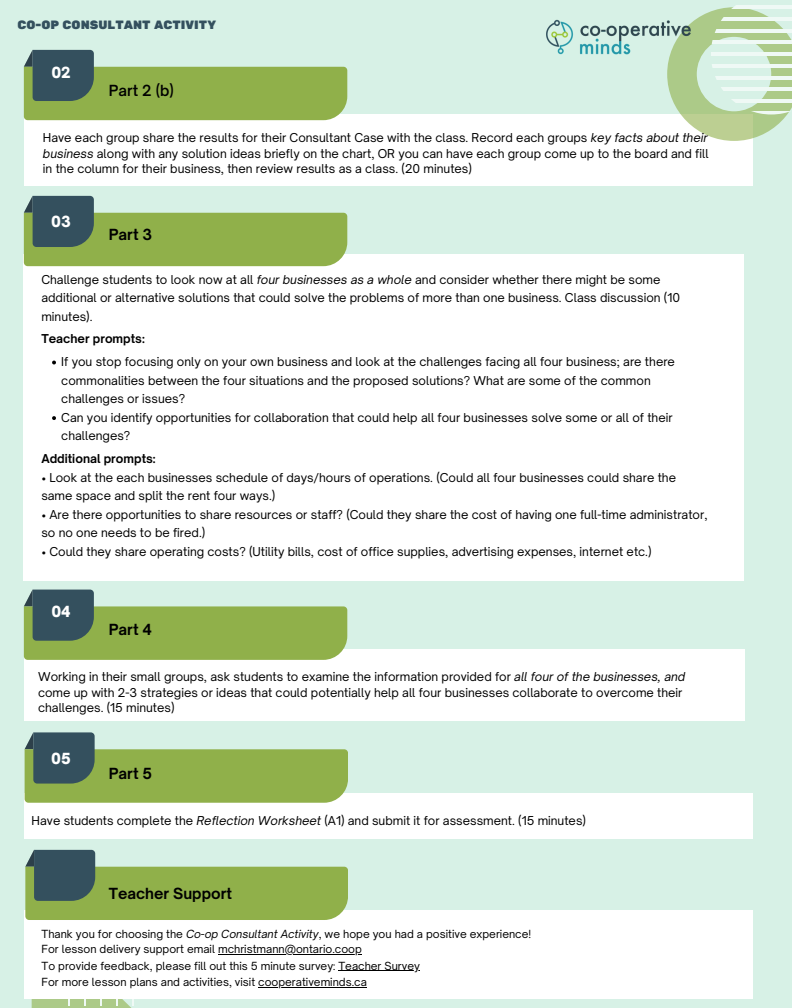
<style>
.page{position:relative;width:792px;height:1008px;background:#d7f1e6}
.page>*{position:absolute;margin:0;border:0;box-sizing:border-box;transform-origin:0 0}
.t1{font:700 14.7px "Open Sauce One";color:#000}
.t2{font:600 14.7px "Open Sauce One";color:#000}
.t3{font:900 14.7px "Open Sauce One";color:#fff}
.t4{font:12px "Rubik One";color:#34505e}
.t5{font:11.7px/18.5px "Open Sauce One";color:#000}
.t6{font:700 11.7px "Open Sauce One";color:#000}
.t7{font:10.7px "Open Sauce One";color:#000}
.s1{font-style:italic}
</style>
<div class="page">
<div style="left:24px;top:114px;width:728px;height:72px;background:#fff"></div>
<div style="left:24px;top:254px;width:720px;height:327px;background:#fff"></div>
<svg style="left:24px;top:50px;width:323px;height:70px"></svg>
<svg style="left:24px;top:196px;width:323px;height:70px"></svg>
<svg style="left:667px;top:9px;width:125px;height:132px"></svg>
<svg style="left:720px;top:5px;width:72px;height:4px"></svg>
<svg style="left:711px;top:17px;width:81px;height:4px"></svg>
<hr style="left:711px;top:29px;width:81px;height:3px;background:#fff">
<hr style="left:711px;top:41px;width:81px;height:3px;background:#fff">
<hr style="left:711px;top:52px;width:81px;height:4px;background:#eff9f5">
<hr style="left:711px;top:64px;width:81px;height:4px;background:#eff9f5">
<hr style="left:711px;top:76px;width:81px;height:3px;background:#fff">
<svg style="left:711px;top:87px;width:81px;height:4px"></svg>
<svg style="left:711px;top:99px;width:81px;height:4px"></svg>
<hr style="left:711px;top:111px;width:81px;height:3px;background:#fff">
<svg style="left:52px;top:361px;width:4px;height:3px"></svg>
<svg style="left:52px;top:416px;width:4px;height:4px"></svg>
<img style="left:546px;top:9px;width:152px;height:50px">
<div style="left:24px;top:649px;width:721px;height:72px;background:#fff"></div>
<svg style="left:24px;top:590px;width:323px;height:70px"></svg>
<div style="left:24px;top:793px;width:728px;height:45px;background:#fff"></div>
<svg style="left:25px;top:732px;width:323px;height:71px"></svg>
<div style="left:24px;top:910px;width:728px;height:89px;background:#fff"></div>
<svg style="left:25px;top:850px;width:323px;height:158px"></svg>
<hr style="left:218px;top:954px;width:144px;height:1px;background:#000">
<hr style="left:338px;top:970px;width:82px;height:1px;background:#000">
<hr style="left:258px;top:987px;width:109px;height:1px;background:#000">
<h1 class="t4" style="left:17px;top:18px;width:200px">CO-OP CONSULTANT ACTIVITY</h1>
<p class="t3" style="left:51px;top:64px;width:21px">02</p>
<p class="t2" style="left:109px;top:82px;width:66px">Part 2 (b)</p>
<h2 class="t5" style="left:43px;top:130px;width:667px;line-height:15.8px;text-align:justify">Have each group share the results for their Consultant Case with the class. Record each groups <span class="s1">key facts about their business</span> along with any solution ideas briefly on the chart, OR you can have each group come up to the board and fill in the column for their business, then review results as a class. (20 minutes)</h2>
<h3 class="t3" style="left:51px;top:213px;width:21px">03</h3>
<p class="t1" style="left:109px;top:225px;width:45px">Part 3</p>
<p class="t5" style="left:41px;top:270px;width:640px">Challenge students to look now at all <span class="s1">four businesses as a whole</span> and consider whether there might be some additional or alternative solutions that could solve the problems of more than one business. Class discussion (10 minutes).</p>
<p class="t6" style="left:41px;top:332px;width:105px">Teacher prompts:</p>
<h1 class="t5" style="left:61px;top:353px;width:615px">If you stop focusing only on your own business and look at the challenges facing all four business; are there commonalities between the four situations and the proposed solutions? What are some of the common challenges or issues?</h1>
<h4 class="t5" style="left:61px;top:408px;width:613px">Can you identify opportunities for collaboration that could help all four businesses solve some or all of their challenges?</h4>
<p class="t6" style="left:41px;top:452px;width:116px">Additional prompts:</p>
<p class="t5" style="left:41px;top:468px;width:636px">• Look at the each businesses schedule of days/hours of operations. (Could all four businesses could share the same space and split the rent four ways.)</p>
<p class="t5" style="left:41px;top:505px;width:668px">• Are there opportunities to share resources or staff? (Could they share the cost of having one full-time administrator, so no one needs to be fired.)</p>
<p class="t5" style="left:41px;top:542px;width:612px">• Could they share operating costs? (Utility bills, cost of office supplies, advertising expenses, internet etc.)</p>
<p class="t3" style="left:51px;top:602px;width:21px">04</p>
<p class="t1" style="left:109px;top:621px;width:45px">Part 4</p>
<h4 class="t5" style="left:38px;top:669px;width:649px;line-height:15.8px">Working in their small groups, ask students to examine the information provided for <span class="s1">all four of the businesses, and </span>come up with 2-3 strategies or ideas that could potentially help all four businesses collaborate to overcome their challenges. (15 minutes)</h4>
<p class="t3" style="left:51px;top:749px;width:21px">05</p>
<h1 class="t1" style="left:109px;top:764px;width:45px">Part 5</h1>
<p class="t5" style="left:32px;top:812px;width:556px">Have students complete the <span class="s1">Reflection Worksheet</span> (A1) and submit it for assessment. (15 minutes)</p>
<h4 class="t1" style="left:109px;top:884px;width:125px">Teacher Support</h4>
<p class="t7" style="left:42px;top:927px;width:491px">Thank you for choosing the <span class="s1">Co-op Consultant Activity</span>, we hope you had a positive experience!</p>
<p class="t7" style="left:42px;top:942px;width:322px">For lesson delivery support email mchristmann@ontario.coop</p>
<h1 class="t7" style="left:42px;top:959px;width:380px">To provide feedback, please fill out this 5 minute survey: Teacher Survey</h1>
<h4 class="t7" style="left:42px;top:975px;width:327px">For more lesson plans and activities, visit cooperativeminds.ca</h4>
</div>
